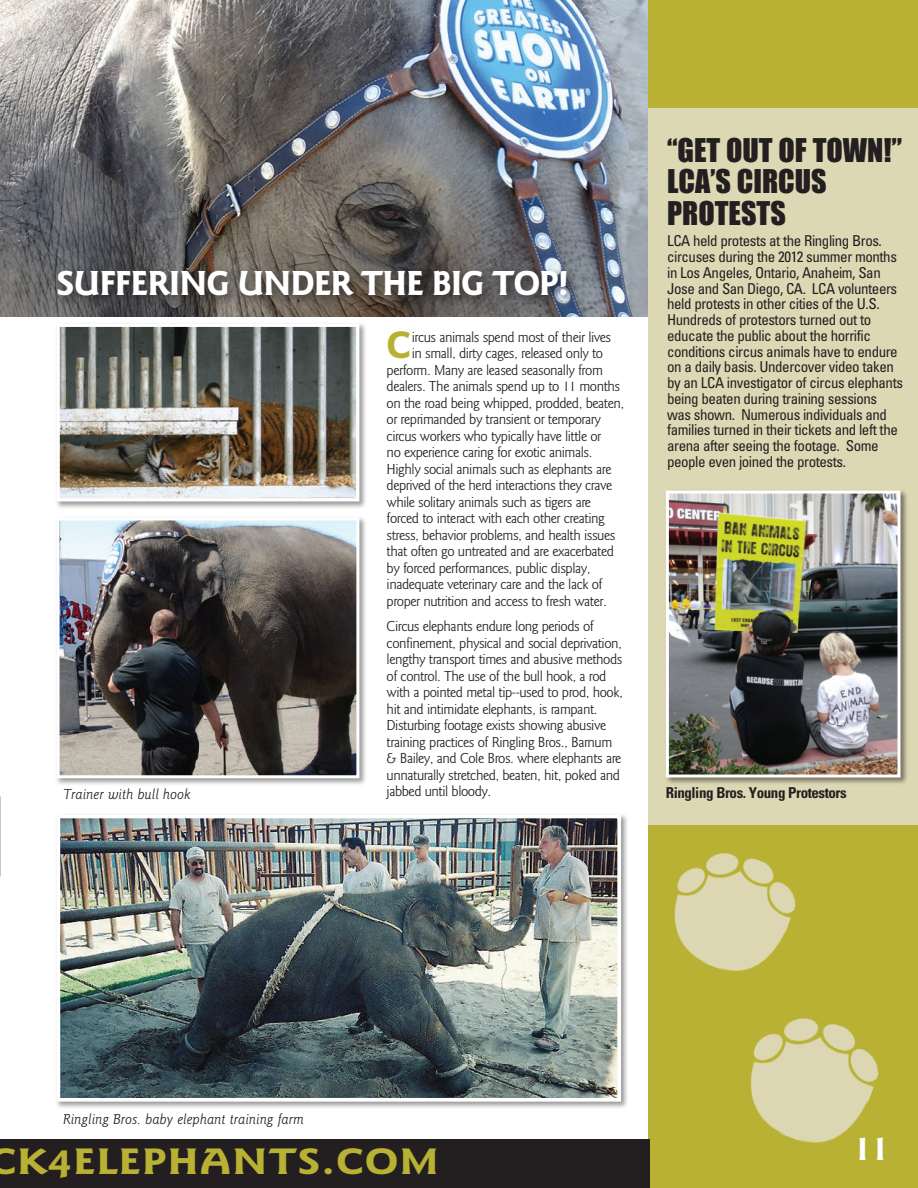
<style>
.page{position:relative;width:918px;height:1188px;background:#fff}
.page>*{position:absolute;margin:0;border:0;box-sizing:border-box;transform-origin:0 0}
.t1{font:700 39.75px "Goudy Sans";color:#b8b133}
.t2{font:700 38.25px "Goudy Sans";letter-spacing:.025em;color:#b8b133;scale:1.18 1}
.t3{font:700 36px "Goudy Sans";letter-spacing:-.03em;color:#fff}
.t4{font:30px/31.5px "Impact";color:#231f20}
.t5{font:15px/16.5px "Goudy Sans";letter-spacing:-.03em;color:#231f20}
.t6{font:condensed 15px/15.8px "Univers LT Std";letter-spacing:-.03em;color:#231f20}
.t7{font:italic 15px "Goudy Sans";color:#231f20}
.t8{font:700 condensed 15px "Univers LT Std";letter-spacing:-.03em;color:#231f20}
</style>
<div class="page">
<img style="left:1px;top:0;width:648px;height:316px">
<img style="left:0;top:0;width:1px;height:316px">
<div style="left:649px;top:0;width:269px;height:1188px;background:#b8b133"></div>
<div style="left:52px;top:264px;width:527px;height:44px;background:#231f20;opacity:.75"></div>
<div style="left:55px;top:813px;width:574px;height:297px;background:#231f20;opacity:.45"></div>
<img style="left:62px;top:820px;width:554px;height:277px">
<div style="left:57px;top:815px;width:564px;height:287px;border:4px solid #fff"></div>
<div style="left:55px;top:322px;width:312px;height:187px;background:#231f20;opacity:.45"></div>
<img style="left:61px;top:328px;width:294px;height:169px">
<div style="left:57px;top:324px;width:302px;height:177px;border:3px solid #fff"></div>
<div style="left:649px;top:108px;width:269px;height:717px;background:#ddd8b4"></div>
<div style="left:664px;top:489px;width:244px;height:296px;background:#231f20;opacity:.55"></div>
<img style="left:670px;top:495px;width:227px;height:279px">
<div style="left:666px;top:491px;width:235px;height:287px;border:3px solid #fff"></div>
<div style="left:0;top:1139px;width:650px;height:49px;background:#231f20"></div>
<div style="left:55px;top:516px;width:312px;height:270px;background:#231f20;opacity:.45"></div>
<img style="left:61px;top:521px;width:294px;height:253px">
<div style="left:57px;top:517px;width:302px;height:261px;border:3px solid #fff"></div>
<img style="left:674px;top:852px;width:122px;height:120px">
<img style="left:750px;top:1018px;width:129px;height:125px">
<h3 class="t3" style="left:57px;top:262px;width:515px">SUFFERING UNDER THE BIG TOP!</h3>
<h1 class="t1" style="left:387px;top:322px;width:26px">C</h1>
<p class="t5" style="left:412px;top:329px;width:201px">ircus animals spend most of their lives</p>
<p class="t5" style="left:412px;top:345px;width:193px">in small, dirty cages, released only to</p>
<p class="t5" style="left:387px;top:362px;width:218px">perform. Many are leased seasonally from</p>
<p class="t5" style="left:387px;top:378px;width:235px">dealers. The animals spend up to 11 months</p>
<p class="t5" style="left:387px;top:395px;width:239px">on the road being whipped, prodded, beaten,</p>
<p class="t5" style="left:387px;top:411px;width:216px">or reprimanded by transient or temporary</p>
<p class="t5" style="left:387px;top:428px;width:216px">circus workers who typically have little or</p>
<p class="t5" style="left:387px;top:444px;width:207px">no experience caring for exotic animals.</p>
<p class="t5" style="left:387px;top:461px;width:226px">Highly social animals such as elephants are</p>
<p class="t5" style="left:387px;top:477px;width:227px">deprived of the herd interactions they crave</p>
<p class="t5" style="left:387px;top:494px;width:206px">while solitary animals such as tigers are</p>
<p class="t5" style="left:387px;top:510px;width:220px">forced to interact with each other creating</p>
<p class="t5" style="left:387px;top:527px;width:230px">stress, behavior problems, and health issues</p>
<p class="t5" style="left:387px;top:543px;width:229px">that often go untreated and are exacerbated</p>
<p class="t5" style="left:387px;top:560px;width:205px">by forced performances, public display,</p>
<p class="t5" style="left:387px;top:576px;width:218px">inadequate veterinary care and the lack of</p>
<p class="t5" style="left:387px;top:593px;width:222px">proper nutrition and access to fresh water.</p>
<p class="t5" style="left:387px;top:618px;width:238px">Circus elephants endure long periods of confinement, physical and social deprivation, lengthy transport times and abusive methods of control. The use of the bull hook, a rod with a pointed metal tip--used to prod, hook, hit and intimidate elephants, is rampant.<br>Disturbing footage exists showing abusive training practices of Ringling Bros., Barnum &amp; Bailey, and Cole Bros. where elephants are unnaturally stretched, beaten, hit, poked and jabbed until bloody.</p>
<p class="t7" style="left:63px;top:786px;width:129px">Trainer with bull hook</p>
<h3 class="t4" style="left:667px;top:133px;width:236px">“GET OUT OF TOWN!”<br>LCA’S CIRCUS<br>PROTESTS</h3>
<p class="t6" style="left:667px;top:233px;width:237px">LCA held protests at the Ringling Bros. circuses during the 2012 summer months in Los Angeles, Ontario, Anaheim, San Jose and San Diego, CA. LCA volunteers held protests in other cities of the U.S.<br>Hundreds of protestors turned out to educate the public about the horrific conditions circus animals have to endure on a daily basis. Undercover video taken by an LCA investigator of circus elephants being beaten during training sessions was shown. Numerous individuals and families turned in their tickets and left the arena after seeing the footage. Some people even joined the protests.</p>
<p class="t8" style="left:666px;top:784px;width:182px">Ringling Bros. Young Protestors</p>
<p class="t7" style="left:63px;top:1111px;width:242px">Ringling Bros. baby elephant training farm</p>
<h2 class="t2" style="left:-11px;top:1139px;width:383px">CK4ELEPHANTS.COM</h2>
<h3 class="t3" style="left:853px;top:1127px;width:38px">11</h3>
</div>
